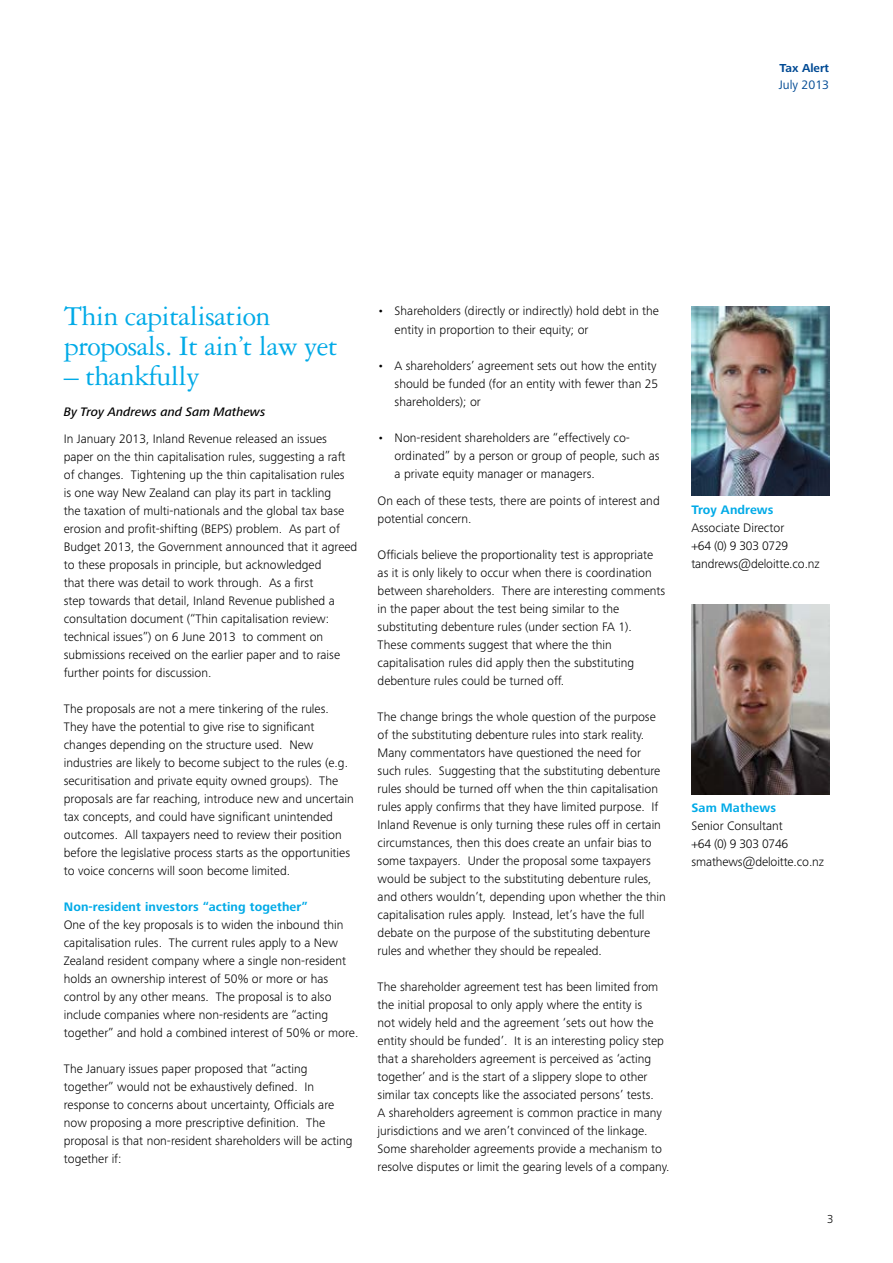
<style>
.page{position:relative;width:893px;height:1263px;background:#fff}
.page>*{position:absolute;margin:0;border:0;box-sizing:border-box;transform-origin:0 0}
.t1{font:30px/30px "Garamond 3 LT Std";letter-spacing:-.02em;color:#00aae7}
.t2{font:300 12.75px/18px "Frutiger Next Pro";color:#000}
.t3{font:700 12.75px "Frutiger Next Pro";letter-spacing:.01em;color:#00aae7}
.t4{font:italic 500 12.75px "Frutiger Next Pro";color:#000}
.t5{font:12.75px "Frutiger Next Pro";color:#004a94}
.t6{font:700 12px "Frutiger Next Pro";color:#004a94}
.t7{font:300 12px "Frutiger Next Pro";color:#000}
</style>
<div class="page">
<img style="left:691px;top:604px;width:138px;height:190px">
<img style="left:691px;top:306px;width:138px;height:190px">
<p class="t6" style="left:779px;top:62px;width:51px">Tax Alert</p>
<p class="t5" style="left:779px;top:77px;width:52px">July 2013</p>
<h1 class="t1" style="left:64px;top:302px;width:276px">Thin capitalisation proposals. It ain’t law yet</h1>
<h1 class="t1" style="left:64px;top:362px;width:137px">– thankfully</h1>
<p class="t4" style="left:64px;top:405px;width:203px">By Troy Andrews and Sam Mathews</p>
<p class="t2" style="left:64px;top:429px;width:295px">In January 2013, Inland Revenue released an issues paper on the thin capitalisation rules, suggesting a raft of changes. Tightening up the thin capitalisation rules<br>is one way New Zealand can play its part in tackling<br>the taxation of multi-nationals and the global tax base erosion and profit-shifting (BEPS) problem. As part of Budget 2013, the Government announced that it agreed to these proposals in principle, but acknowledged<br>that there was detail to work through. As a first<br>step towards that detail, Inland Revenue published a consultation document (“Thin capitalisation review: technical issues”) on 6 June 2013 to comment on submissions received on the earlier paper and to raise further points for discussion.</p>
<p class="t2" style="left:64px;top:699px;width:292px">The proposals are not a mere tinkering of the rules.<br>They have the potential to give rise to significant changes depending on the structure used. New industries are likely to become subject to the rules (e.g. securitisation and private equity owned groups). The proposals are far reaching, introduce new and uncertain tax concepts, and could have significant unintended outcomes. All taxpayers need to review their position before the legislative process starts as the opportunities to voice concerns will soon become limited.</p>
<p class="t3" style="left:64px;top:899px;width:246px">Non-resident investors “acting together”</p>
<p class="t2" style="left:64px;top:916px;width:296px">One of the key proposals is to widen the inbound thin capitalisation rules. The current rules apply to a New Zealand resident company where a single non-resident holds an ownership interest of 50% or more or has control by any other means. The proposal is to also include companies where non-residents are “acting together” and hold a combined interest of 50% or more.</p>
<p class="t2" style="left:64px;top:1060px;width:290px">The January issues paper proposed that “acting together” would not be exhaustively defined. In response to concerns about uncertainty, Officials are now proposing a more prescriptive definition. The proposal is that non-resident shareholders will be acting together if:</p>
<p class="t2" style="left:395px;top:302px;width:266px;text-indent:-17px">• Shareholders (directly or indirectly) hold debt in the entity in proportion to their equity; or</p>
<p class="t2" style="left:395px;top:356px;width:265px;text-indent:-17px">• A shareholders’ agreement sets out how the entity should be funded (for an entity with fewer than 25 shareholders); or</p>
<p class="t2" style="left:395px;top:428px;width:267px;text-indent:-17px">• Non-resident shareholders are “effectively co&shy;ordinated” by a person or group of people, such as a private equity manager or managers.</p>
<p class="t2" style="left:378px;top:491px;width:284px">On each of these tests, there are points of interest and potential concern.</p>
<p class="t2" style="left:378px;top:545px;width:289px">Officials believe the proportionality test is appropriate as it is only likely to occur when there is coordination between shareholders. There are interesting comments in the paper about the test being similar to the substituting debenture rules (under section FA 1).<br>These comments suggest that where the thin capitalisation rules did apply then the substituting debenture rules could be turned off.</p>
<p class="t2" style="left:378px;top:707px;width:290px">The change brings the whole question of the purpose of the substituting debenture rules into stark reality.<br>Many commentators have questioned the need for such rules. Suggesting that the substituting debenture rules should be turned off when the thin capitalisation rules apply confirms that they have limited purpose. If Inland Revenue is only turning these rules off in certain circumstances, then this does create an unfair bias to some taxpayers. Under the proposal some taxpayers would be subject to the substituting debenture rules, and others wouldn’t, depending upon whether the thin capitalisation rules apply. Instead, let’s have the full debate on the purpose of the substituting debenture rules and whether they should be repealed.</p>
<p class="t2" style="left:378px;top:977px;width:293px">The shareholder agreement test has been limited from the initial proposal to only apply where the entity is<br>not widely held and the agreement ‘sets out how the entity should be funded’. It is an interesting policy step that a shareholders agreement is perceived as ‘acting together’ and is the start of a slippery slope to other similar tax concepts like the associated persons’ tests.<br>A shareholders agreement is common practice in many jurisdictions and we aren’t convinced of the linkage.<br>Some shareholder agreements provide a mechanism to resolve disputes or limit the gearing levels of a company.</p>
<p class="t3" style="left:691px;top:502px;width:84px">Troy Andrews</p>
<p class="t2" style="left:691px;top:518px;width:130px">Associate Director<br>+64 (0) 9 303 0729 tandrews@deloitte.co.nz</p>
<p class="t3" style="left:691px;top:800px;width:86px">Sam Mathews</p>
<p class="t2" style="left:691px;top:817px;width:134px">Senior Consultant<br>+64 (0) 9 303 0746 smathews@deloitte.co.nz</p>
<p class="t7" style="left:827px;top:1212px;width:8px">3</p>
</div>
